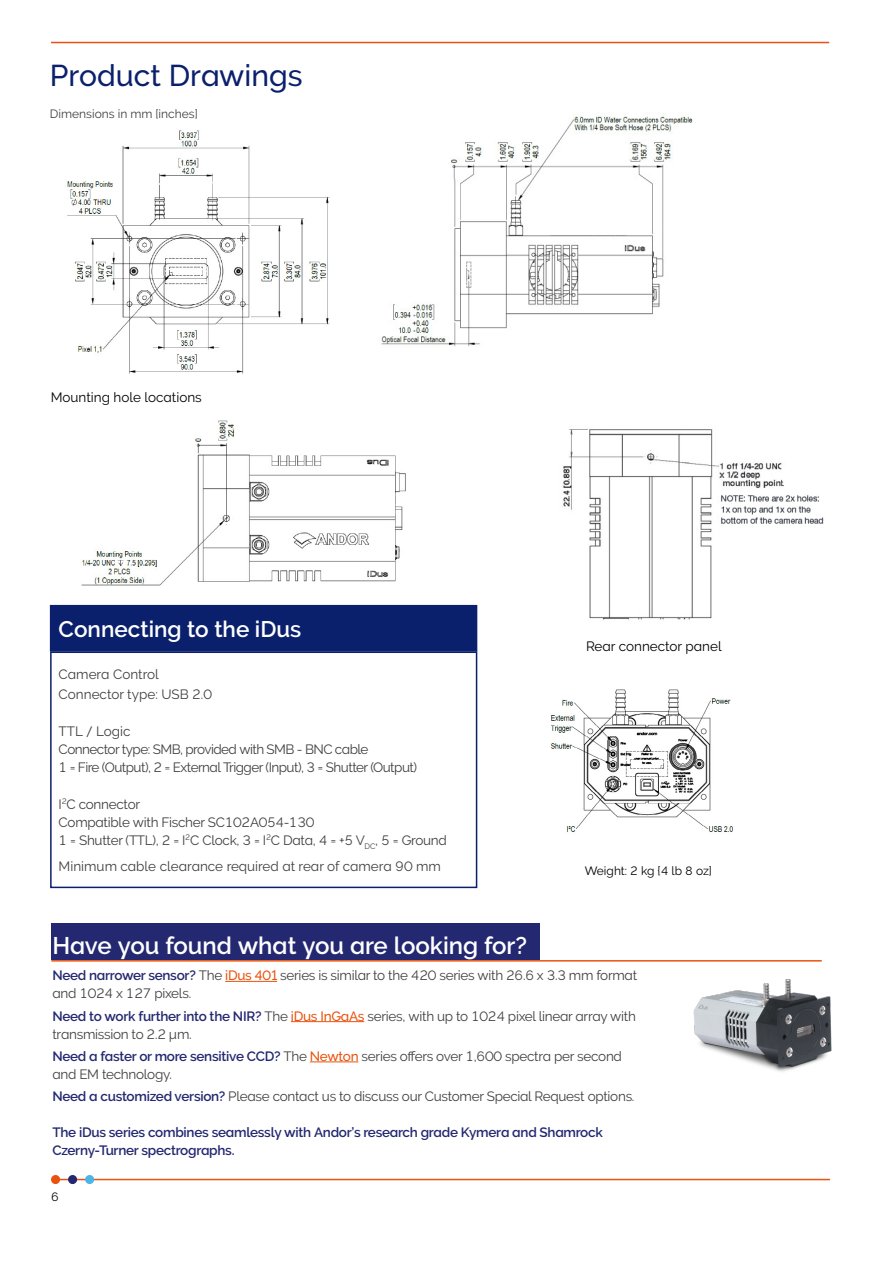
<style>
.page{position:relative;width:893px;height:1263px;background:#fff}
.page>*{position:absolute;margin:0;border:0;box-sizing:border-box;transform-origin:0 0}
.t1{font:30px "Oxford Raleway Medium";color:#0b206c}
.t2{font:700 24px "Oxford Raleway Semi";color:#fff}
.t3{font:700 22.5px "Oxford Raleway Semi";color:#fff}
.t4{font:13.5px/18px "Oxford Raleway Regular";letter-spacing:-.02em;color:#3f3f3e}
.t5{font:13.5px/18px "Oxford Raleway Regular";letter-spacing:-.04em;color:#3f3f3e}
.t6{font:700 13.5px/18px "Oxford Raleway Semi";letter-spacing:-.02em;color:#232870}
.t7{font:13.5px/19.5px "Oxford Raleway Regular";color:#3f3f3e}
.t8{font:13.5px "Oxford Raleway Regular";color:#000}
.t9{font:12px "Oxford Raleway Regular";color:#3f3f3e}
.t10{font:12px "Oxford Raleway Regular";letter-spacing:-.005em;color:#000}
.s1{font-family:"Oxford Raleway Semi";font-weight:700;color:#232870}
.s2{font-family:"Oxford Raleway Medium";color:#e9530e}
</style>
<div class="page">
<hr style="left:58px;top:1179px;width:771px;height:1px;background:#e9530e">
<div style="left:52px;top:1176px;width:7px;height:7px;background:#e9530e;border-radius:50%"></div>
<div style="left:51px;top:1175px;width:9px;height:9px;border:2px solid #e9530e;border-radius:50%"></div>
<div style="left:86px;top:1176px;width:7px;height:7px;background:#4db4e7;border-radius:50%"></div>
<div style="left:85px;top:1175px;width:9px;height:9px;border:2px solid #4db4e7;border-radius:50%"></div>
<div style="left:69px;top:1176px;width:7px;height:7px;background:#232870;border-radius:50%"></div>
<div style="left:68px;top:1175px;width:9px;height:9px;border:2px solid #232870;border-radius:50%"></div>
<hr style="left:51px;top:42px;width:778px;height:1px;background:#e9530e">
<div style="left:50px;top:651px;width:427px;height:237px;border:2px solid #0b206c"></div>
<div style="left:50px;top:605px;width:427px;height:47px;background:#0b206c;border:2px solid #0b206c"></div>
<img style="left:693px;top:979px;width:139px;height:93px">
<img style="left:563px;top:429px;width:261px;height:191px">
<img style="left:67px;top:130px;width:263px;height:244px">
<img style="left:550px;top:689px;width:183px;height:143px">
<img style="left:81px;top:420px;width:325px;height:166px">
<img style="left:381px;top:115px;width:312px;height:232px">
<div style="left:51px;top:924px;width:489px;height:36px;background:#232870"></div>
<hr style="left:51px;top:960px;width:771px;height:1px;background:#e8530e">
<hr style="left:225px;top:981px;width:52px;height:1px;background:#e9530e">
<hr style="left:291px;top:1021px;width:73px;height:1px;background:#e9530e">
<hr style="left:310px;top:1061px;width:48px;height:1px;background:#e9530e">
<h1 class="t1" style="left:50px;top:58px;width:254px">Product Drawings</h1>
<p class="t9" style="left:50px;top:106px;width:149px">Dimensions in mm [inches]</p>
<p class="t8" style="left:51px;top:389px;width:153px">Mounting hole locations</p>
<h3 class="t3" style="left:59px;top:617px;width:244px">Connecting to the iDus</h3>
<p class="t7" style="left:59px;top:665px;width:155px">Camera Control<br>Connector type: USB 2.0</p>
<p class="t5" style="left:59px;top:722px;width:360px">TTL / Logic<br>Connector type: SMB, provided with SMB - BNC cable<br>1 = Fire (Output), 2 = External Trigger (Input), 3 = Shutter (Output)</p>
<p class="t4" style="left:59px;top:795px;width:390px">I<sup>2</sup>C connector<br>Compatible with Fischer SC102A054-130<br>1 = Shutter (TTL), 2 = I<sup>2</sup>C Clock, 3 = I<sup>2</sup>C Data, 4 = +5 V<sub>DC</sub>, 5 = Ground</p>
<p class="t7" style="left:59px;top:857px;width:384px">Minimum cable clearance required at rear of camera 90 mm</p>
<p class="t10" style="left:585px;top:864px;width:129px">Weight: 2 kg {4 lb 8 oz]</p>
<p class="t8" style="left:586px;top:639px;width:137px">Rear connector panel</p>
<h2 class="t2" style="left:52px;top:931px;width:476px">Have you found what you are looking for?</h2>
<p class="t4" style="left:52px;top:967px;width:586px"><span class="s1">Need narrower sensor?</span> The <span class="s2">iDus 401</span> series is similar to the 420 series with 26.6 x 3.3 mm format and 1024 x 127 pixels.</p>
<p class="t4" style="left:52px;top:1007px;width:585px"><span class="s1">Need to work further into the NIR?</span> The <span class="s2">iDus InGaAs</span> series, with up to 1024 pixel linear array with transmission to 2.2 µm.</p>
<p class="t4" style="left:52px;top:1047px;width:571px"><span class="s1">Need a faster or more sensitive CCD?</span> The <span class="s2">Newton</span> series offers over 1,600 spectra per second and EM technology.</p>
<p class="t4" style="left:52px;top:1087px;width:584px"><span class="s1">Need a customized version?</span> Please contact us to discuss our Customer Special Request options.</p>
<p class="t6" style="left:52px;top:1123px;width:552px">The iDus series combines seamlessly with Andor’s research grade Kymera and Shamrock<br>Czerny-Turner spectrographs.</p>
<p class="t10" style="left:51px;top:1190px;width:9px">6</p>
</div>
